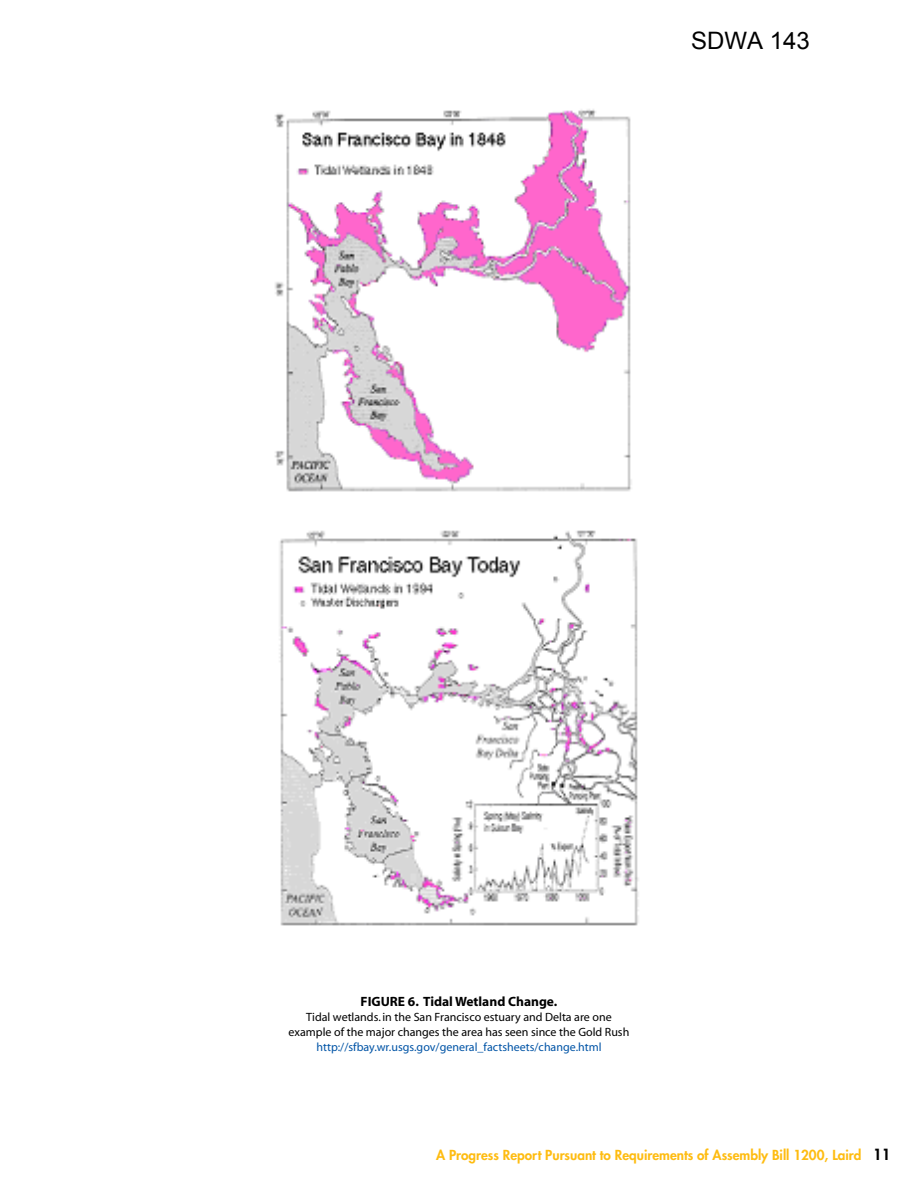
<style>
.page{position:relative;width:918px;height:1188px;background:#fff}
.page>*{position:absolute;margin:0;border:0;box-sizing:border-box;transform-origin:0 0}
.t1{font:24px "Arial";color:#000}
.t2{font:800 13.5px "Futura";color:#febc11}
.t3{font:700 13.5px "Myriad";color:#000}
.t4{font:12px/15px "Myriad";color:#000;text-align:center}
.t5{font:12px "Myriad";color:#0054a6}
.s1{font-size:15px;color:#010101}
</style>
<div class="page">
<img style="left:275px;top:109px;width:357px;height:383px">
<img style="left:279px;top:530px;width:360px;height:396px">
<h1 class="t1" style="left:691px;top:25px;width:120px">SDWA 143</h1>
<p class="t3" style="left:361px;top:995px;width:198px">FIGURE 6. Tidal Wetland Change.</p>
<p class="t4" style="left:289px;top:1010px;width:342px">Tidal wetlands. in the San Francisco estuary and Delta are one example of the major changes the area has seen since the Gold Rush</p>
<p class="t5" style="left:316px;top:1041px;width:287px">http://sfbay.wr.usgs.gov/general_factsheets/change.html</p>
<p class="t2" style="left:436px;top:1146px;width:456px">A Progress Report Pursuant to Requirements of Assembly Bill 1200, Laird <span class="s1">11</span></p>
</div>
